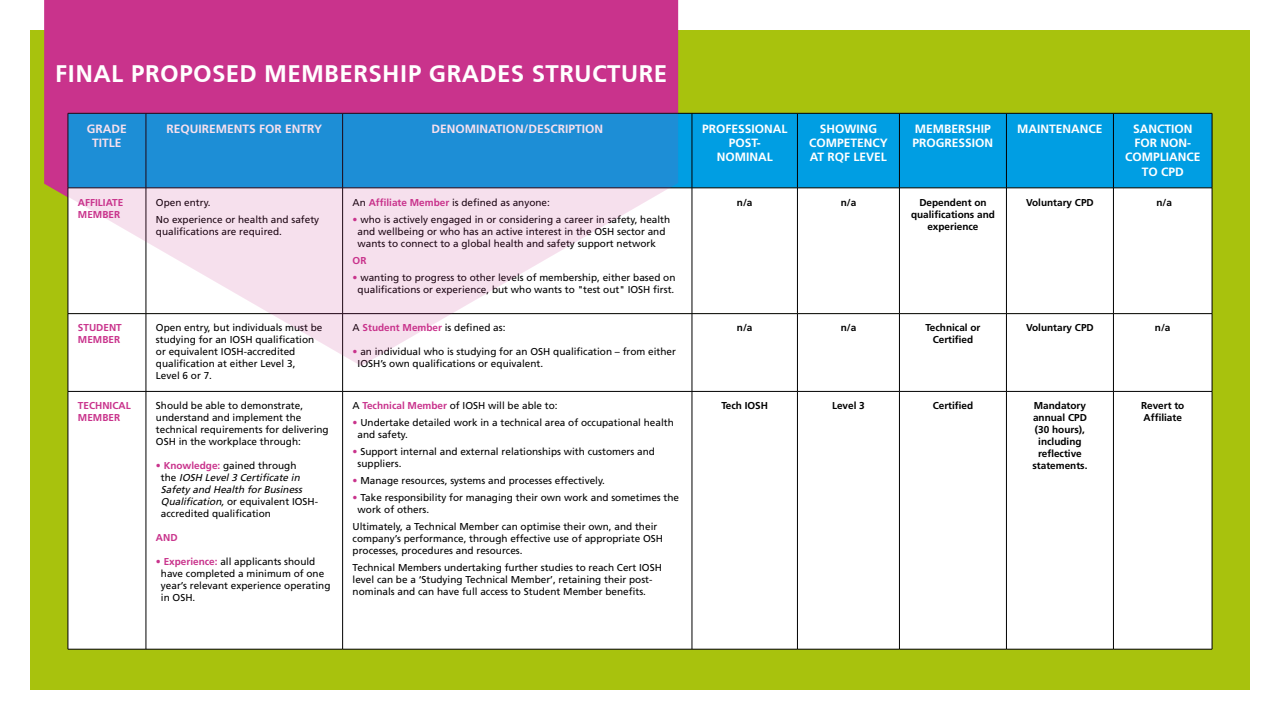
<style>
.page{position:relative;width:1280px;height:720px;background:#fff}
.page>*{position:absolute;margin:0;border:0;box-sizing:border-box;transform-origin:0 0}
.t1{font:700 25px "Frutiger";letter-spacing:.01em;color:#fff}
.t2{font:700 12px/14.4px "Frutiger";color:#fff;text-align:center}
.t3{font:10px/12px "Frutiger";color:#000}
.t4{font:700 10px/12px "Frutiger";color:#000;text-align:center}
.t5{font:italic 10px/12px "Frutiger";color:#000}
.t6{font:700 10px/12px "Frutiger";color:#c9338c}
.s1{font-weight:700;color:#c9338c}
.s2{color:#c9338c}
.s3{font-style:normal;color:#c9338c}
.s4{font-weight:700;font-style:normal;color:#c9338c}
.s5{font-style:normal}
</style>
<div class="page">
<div style="left:30px;top:30px;width:1220px;height:660px;background:#a8c20d"></div>
<div style="left:678px;top:114px;width:534px;height:74px;background:#009ee3"></div>
<div style="left:678px;top:189px;width:534px;height:124px;background:#fff"></div>
<div style="left:69px;top:314px;width:1143px;height:335px;background:#fff"></div>
<hr style="left:343px;top:113px;width:349px;height:1px;background:#000">
<hr style="left:692px;top:113px;width:105px;height:1px;background:#000">
<hr style="left:692px;top:113px;width:1px;height:75px;background:#000">
<hr style="left:797px;top:113px;width:102px;height:1px;background:#000">
<hr style="left:797px;top:113px;width:1px;height:75px;background:#000">
<hr style="left:899px;top:113px;width:107px;height:1px;background:#000">
<hr style="left:899px;top:113px;width:1px;height:75px;background:#000">
<hr style="left:1006px;top:113px;width:107px;height:1px;background:#000">
<hr style="left:1006px;top:113px;width:1px;height:75px;background:#000">
<hr style="left:1113px;top:113px;width:99px;height:1px;background:#000">
<hr style="left:1113px;top:113px;width:1px;height:75px;background:#000">
<hr style="left:1212px;top:113px;width:1px;height:75px;background:#000">
<hr style="left:343px;top:188px;width:349px;height:1px;background:#000">
<hr style="left:692px;top:188px;width:105px;height:1px;background:#000">
<hr style="left:692px;top:188px;width:1px;height:126px;background:#000">
<hr style="left:797px;top:188px;width:102px;height:1px;background:#000">
<hr style="left:797px;top:188px;width:1px;height:126px;background:#000">
<hr style="left:899px;top:188px;width:107px;height:1px;background:#000">
<hr style="left:899px;top:188px;width:1px;height:126px;background:#000">
<hr style="left:1006px;top:188px;width:107px;height:1px;background:#000">
<hr style="left:1006px;top:188px;width:1px;height:126px;background:#000">
<hr style="left:1113px;top:188px;width:99px;height:1px;background:#000">
<hr style="left:1113px;top:188px;width:1px;height:126px;background:#000">
<hr style="left:1212px;top:188px;width:1px;height:126px;background:#000">
<hr style="left:68px;top:314px;width:1px;height:77px;background:#000">
<hr style="left:146px;top:314px;width:1px;height:77px;background:#000">
<hr style="left:343px;top:313px;width:349px;height:1px;background:#000">
<hr style="left:342px;top:314px;width:1px;height:77px;background:#000">
<hr style="left:692px;top:313px;width:105px;height:1px;background:#000">
<hr style="left:692px;top:314px;width:1px;height:77px;background:#000">
<hr style="left:797px;top:313px;width:102px;height:1px;background:#000">
<hr style="left:797px;top:314px;width:1px;height:77px;background:#000">
<hr style="left:899px;top:313px;width:107px;height:1px;background:#000">
<hr style="left:899px;top:314px;width:1px;height:77px;background:#000">
<hr style="left:1006px;top:313px;width:107px;height:1px;background:#000">
<hr style="left:1006px;top:314px;width:1px;height:77px;background:#000">
<hr style="left:1113px;top:313px;width:99px;height:1px;background:#000">
<hr style="left:1113px;top:314px;width:1px;height:77px;background:#000">
<hr style="left:1212px;top:314px;width:1px;height:77px;background:#000">
<hr style="left:68px;top:391px;width:78px;height:1px;background:#000">
<hr style="left:68px;top:392px;width:1px;height:257px;background:#000">
<hr style="left:146px;top:391px;width:197px;height:1px;background:#000">
<hr style="left:146px;top:392px;width:1px;height:257px;background:#000">
<hr style="left:343px;top:391px;width:349px;height:1px;background:#000">
<hr style="left:342px;top:392px;width:1px;height:257px;background:#000">
<hr style="left:692px;top:391px;width:105px;height:1px;background:#000">
<hr style="left:692px;top:392px;width:1px;height:257px;background:#000">
<hr style="left:797px;top:391px;width:102px;height:1px;background:#000">
<hr style="left:797px;top:392px;width:1px;height:257px;background:#000">
<hr style="left:899px;top:391px;width:107px;height:1px;background:#000">
<hr style="left:899px;top:392px;width:1px;height:257px;background:#000">
<hr style="left:1006px;top:391px;width:107px;height:1px;background:#000">
<hr style="left:1006px;top:392px;width:1px;height:257px;background:#000">
<hr style="left:1113px;top:391px;width:99px;height:1px;background:#000">
<hr style="left:1113px;top:392px;width:1px;height:257px;background:#000">
<hr style="left:1212px;top:392px;width:1px;height:257px;background:#000">
<hr style="left:68px;top:649px;width:78px;height:1px;background:#000">
<hr style="left:146px;top:649px;width:197px;height:1px;background:#000">
<hr style="left:343px;top:649px;width:349px;height:1px;background:#000">
<hr style="left:692px;top:649px;width:105px;height:1px;background:#000">
<hr style="left:797px;top:649px;width:102px;height:1px;background:#000">
<hr style="left:899px;top:649px;width:107px;height:1px;background:#000">
<hr style="left:1006px;top:649px;width:107px;height:1px;background:#000">
<hr style="left:1113px;top:649px;width:99px;height:1px;background:#000">
<svg style="left:44px;top:0;width:634px;height:366px;background:#bc9dc7"></svg>
<h1 class="t1" style="left:55px;top:59px;width:614px">FINAL PROPOSED MEMBERSHIP GRADES STRUCTURE</h1>
<p class="t2" style="left:87px;top:121px;width:41px">GRADE<br>TITLE</p>
<p class="t2" style="left:166px;top:121px;width:157px">REQUIREMENTS FOR ENTRY</p>
<p class="t2" style="left:431px;top:121px;width:173px">DENOMINATION/DESCRIPTION</p>
<p class="t2" style="left:702px;top:121px;width:87px">PROFESSIONAL<br>POST-<br>NOMINAL</p>
<p class="t2" style="left:809px;top:121px;width:80px">SHOWING<br>COMPETENCY<br>AT RQF LEVEL</p>
<p class="t2" style="left:913px;top:121px;width:82px;text-align:left">MEMBERSHIP<br>PROGRESSION</p>
<p class="t2" style="left:1017px;top:121px;width:87px">MAINTENANCE</p>
<p class="t2" style="left:1125px;top:121px;width:77px">SANCTION<br>FOR NON-<br>COMPLIANCE<br>TO CPD</p>
<p class="t6" style="left:78px;top:196px;width:47px">AFFILIATE<br>MEMBER</p>
<p class="t3" style="left:156px;top:194px;width:165px;line-height:17px">Open entry.<br>No experience or health and safety</p>
<p class="t3" style="left:156px;top:225px;width:128px">qualifications are required.</p>
<p class="t3" style="left:353px;top:196px;width:199px">An <span class="s1">Affiliate Member</span> is defined as anyone:</p>
<p class="t3" style="left:358px;top:213px;width:314px;text-indent:-5px"><span class="s2">•</span> who is actively engaged in or considering a career in safety, health and wellbeing or who has an active interest in the OSH sector and wants to connect to a global health and safety support network</p>
<p class="t6" style="left:353px;top:254px;width:15px">OR</p>
<p class="t3" style="left:353px;top:271px;width:324px;text-align:center"><span class="s2">•</span> wanting to progress to other levels of membership, either based on qualifications or experience, but who wants to "test out" IOSH first.</p>
<p class="t4" style="left:737px;top:196px;width:17px">n/a</p>
<p class="t4" style="left:841px;top:196px;width:17px">n/a</p>
<p class="t4" style="left:911px;top:196px;width:85px">Dependent on qualifications and experience</p>
<p class="t4" style="left:1026px;top:196px;width:69px">Voluntary CPD</p>
<p class="t4" style="left:1156px;top:196px;width:17px">n/a</p>
<p class="t6" style="left:78px;top:322px;width:45px">STUDENT<br>MEMBER</p>
<p class="t3" style="left:156px;top:322px;width:168px">Open entry, but individuals must be studying for an IOSH qualification or equivalent IOSH-accredited qualification at either Level 3,<br>Level 6 or 7.</p>
<p class="t3" style="left:353px;top:322px;width:154px">A <span class="s1">Student Member</span> is defined as:</p>
<p class="t3" style="left:358px;top:346px;width:320px;text-indent:-5px"><span class="s2">•</span> an individual who is studying for an OSH qualification – from either<br>IOSH’s own qualifications or equivalent.</p>
<p class="t6" style="left:78px;top:400px;width:54px">TECHNICAL<br>MEMBER</p>
<p class="t3" style="left:156px;top:400px;width:174px">Should be able to demonstrate, understand and implement the technical requirements for delivering<br>OSH in the workplace through:</p>
<p class="t5" style="left:161px;top:460px;width:159px;text-indent:-5px"><span class="s3">•</span> <span class="s4">Knowledge:</span> <span class="s5">gained through<br>t h e</span> IOSH Level3 Certificate in<br>Safety and Health forBusiness<br>Qualification,<span class="s5">or equivalent IOSH&shy;accredited qualification</span></p>
<p class="t6" style="left:156px;top:532px;width:23px">AND</p>
<p class="t3" style="left:161px;top:556px;width:171px;text-indent:-5px"><span class="s2">•</span> <span class="s1">Experience:</span> all applicants should have completed a minimum of one year’s relevant experience operating in OSH.</p>
<p class="t3" style="left:353px;top:400px;width:207px">A <span class="s1">Technical Member</span> of IOSH will be able to:</p>
<p class="t3" style="left:358px;top:417px;width:318px;text-indent:-5px"><span class="s2">•</span> Undertake detailed work in a technical area of occupational health and safety.</p>
<p class="t3" style="left:358px;top:446px;width:299px;text-indent:-5px"><span class="s2">•</span> Support internal and external relationships with customers and suppliers.</p>
<p class="t3" style="left:353px;top:475px;width:254px"><span class="s2">•</span> Manage resources, systems and processes effectively.</p>
<p class="t3" style="left:358px;top:492px;width:323px;text-indent:-5px"><span class="s2">•</span> Take responsibility for managing their own work and sometimes the work of others.</p>
<p class="t3" style="left:353px;top:521px;width:312px">Ultimately, a Technical Member can optimise their own, and their company’s performance, through effective use of appropriate OSH processes, procedures and resources.</p>
<p class="t3" style="left:353px;top:562px;width:311px">Technical Members undertaking further studies to reach Cert IOSH level can be a ‘Studying Technical Member’, retaining their post&shy;nominals and can have full access to Student Member benefits.</p>
<p class="t4" style="left:737px;top:322px;width:17px">n/a</p>
<p class="t4" style="left:841px;top:322px;width:17px">n/a</p>
<p class="t4" style="left:925px;top:322px;width:57px">Technical or<br>Certified</p>
<p class="t4" style="left:1026px;top:322px;width:69px">Voluntary CPD</p>
<p class="t4" style="left:1155px;top:322px;width:17px">n/a</p>
<p class="t4" style="left:721px;top:400px;width:48px">Tech IOSH</p>
<p class="t4" style="left:832px;top:400px;width:34px">Level 3</p>
<p class="t4" style="left:933px;top:400px;width:42px">Certified</p>
<p class="t4" style="left:1032px;top:400px;width:57px">Mandatory annual CPD (30 hours), including reflective statements.</p>
<p class="t4" style="left:1141px;top:400px;width:45px;text-align:left">Revert to<br>Affiliate</p>
</div>
